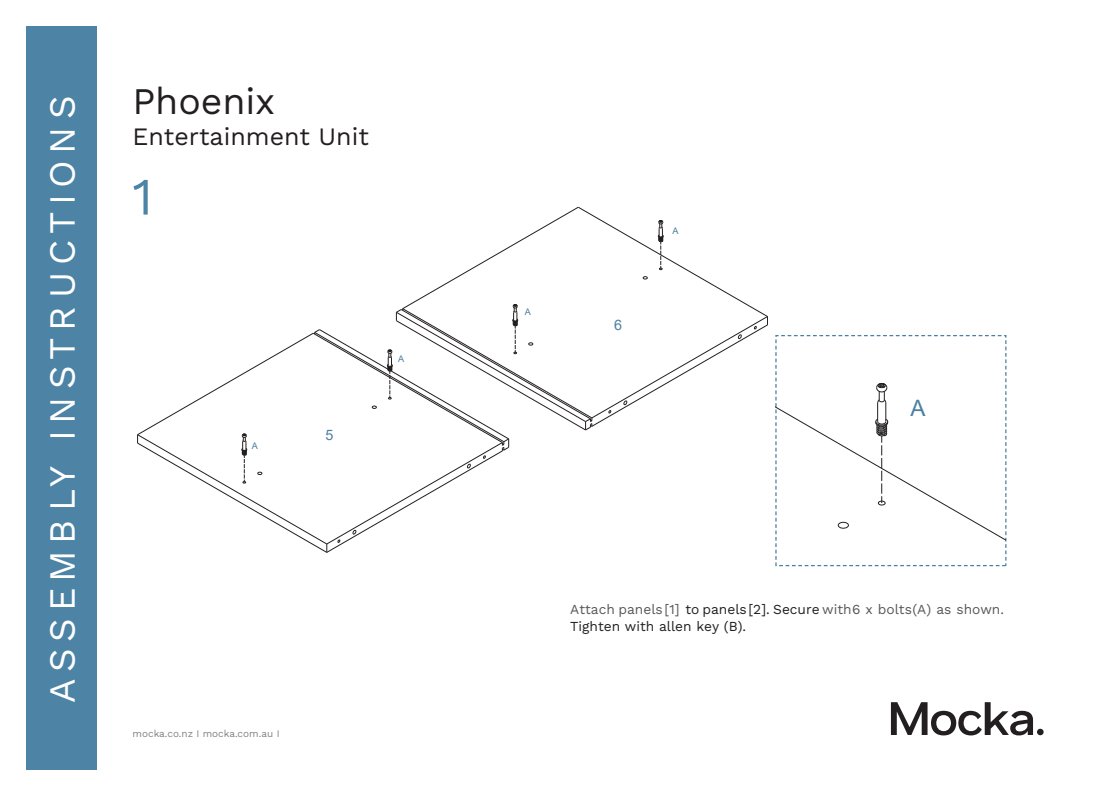
<style>
.page{position:relative;width:1105px;height:797px;background:#fff}
.page>*{position:absolute;margin:0;border:0;box-sizing:border-box;transform-origin:0 0}
.t1{font:52.5px "Work Sans";color:#4d84a6}
.t2{font:37.5px "Work Sans";letter-spacing:-.005em;color:#231f20}
.t3{font:36.88px "Work Sans";letter-spacing:.17em;color:#fff}
.t4{font:25px "Work Sans";color:#231f20}
.t5{font:22.62px "Arial";color:#4c809f}
.t6{font:14.38px "Arial";color:#4c809f}
.t7{font:13.75px/16.5px "Work Sans";color:#231f20}
.t8{font:10px "Work Sans";color:#808285}
.t9{font:9.12px "Arial";color:#4c809f}
.s1{color:#57585a}
</style>
<div class="page">
<div style="left:26px;top:27px;width:71px;height:743px;background:#4d84a6"></div>
<svg style="left:891px;top:702px;width:142px;height:33px"></svg>
<div style="left:1037px;top:728px;width:6px;height:7px;background:#231f20;border-radius:50%"></div>
<svg style="left:137px;top:207px;width:631px;height:346px"></svg>
<svg style="left:776px;top:350px;width:230px;height:215px"></svg>
<svg style="left:875px;top:383px;width:13px;height:122px"></svg>
<h3 class="t3" style="left:34px;top:702px;width:609px;rotate:-90deg">ASSEMBLY INSTRUCTIONS</h3>
<h2 class="t2" style="left:133px;top:73px;width:144px">Phoenix</h2>
<h3 class="t4" style="left:133px;top:117px;width:238px">Entertainment Unit</h3>
<h1 class="t1" style="left:133px;top:157px;width:22px">1</h1>
<p class="t6" style="left:326px;top:425px;width:9px">5</p>
<p class="t9" style="left:252px;top:439px;width:8px">A</p>
<p class="t8" style="left:133px;top:726px;width:149px">mocka.co.nz I mocka.com.au I</p>
<p class="t9" style="left:398px;top:352px;width:8px">A</p>
<p class="t9" style="left:525px;top:305px;width:8px">A</p>
<p class="t6" style="left:614px;top:315px;width:9px">6</p>
<p class="t9" style="left:672px;top:224px;width:8px">A</p>
<h3 class="t5" style="left:910px;top:392px;width:17px">A</h3>
<p class="t7" style="left:570px;top:600px;width:435px"><span class="s1">Attach panels[1]</span> to panels[2]. Secure <span class="s1">with6 x bolts(A) as shown.<br></span>Tighten with allen key (B).</p>
</div>
